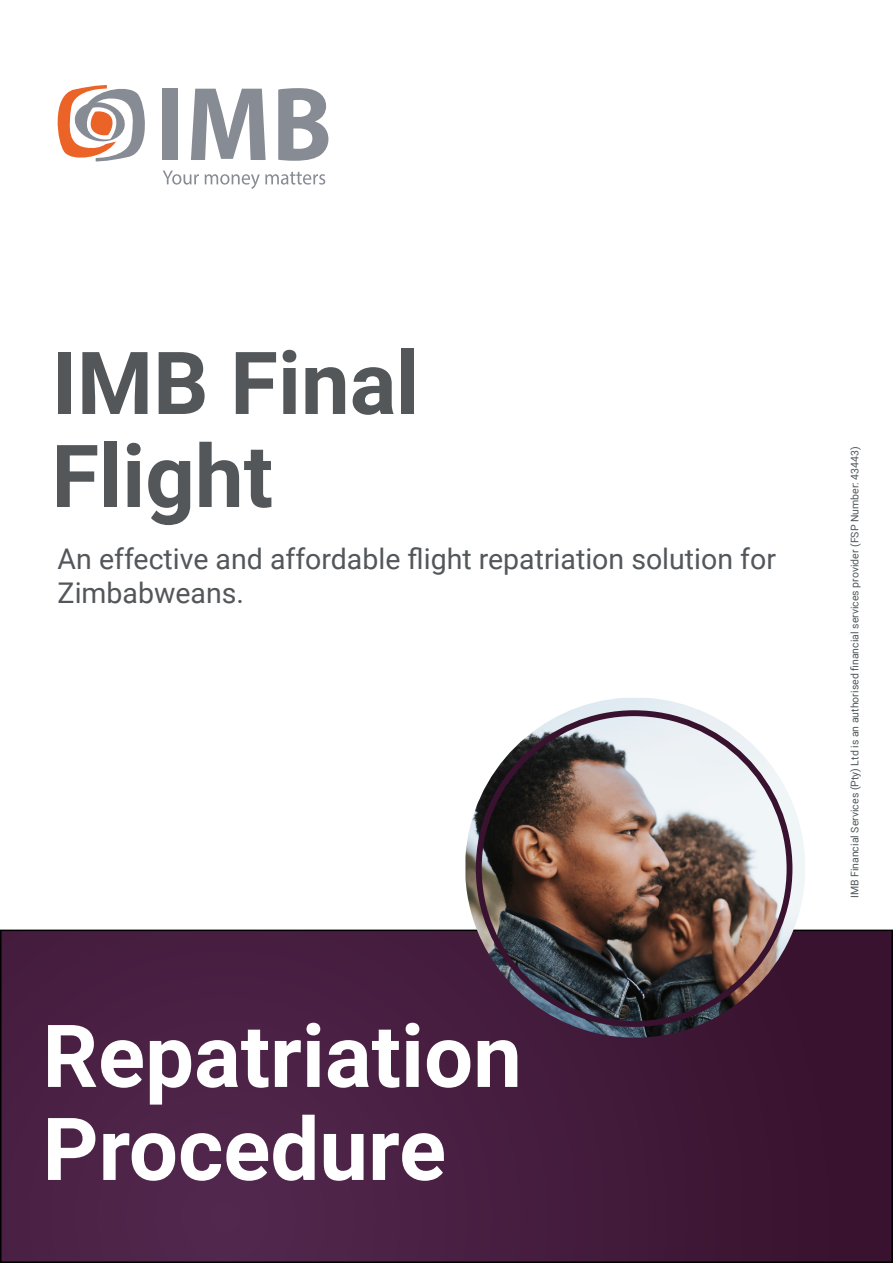
<style>
.page{position:relative;width:893px;height:1263px;background:#fff}
.page>*{position:absolute;margin:0;border:0;box-sizing:border-box;transform-origin:0 0}
.t1{font:700 87px/93px "Roboto";color:#fff}
.t2{font:700 87px/93px "Roboto";color:#53575a}
.t3{font:28.5px/34.5px "Roboto";color:#53575a}
.t4{font:10.5px "Roboto";color:#52575a}
</style>
<div class="page">
<div style="left:1px;top:930px;width:891px;height:332px;background:linear-gradient(to right,#50264c,#3a1431)"></div>
<div style="left:0;top:929px;width:893px;height:334px;border:2px solid #000"></div>
<svg style="left:163px;top:171px;width:36px;height:14px"></svg>
<svg style="left:205px;top:172px;width:120px;height:17px"></svg>
<div style="left:163px;top:89px;width:15px;height:71px;background:#878c94"></div>
<svg style="left:191px;top:89px;width:75px;height:71px"></svg>
<svg style="left:278px;top:88px;width:50px;height:73px"></svg>
<svg style="left:57px;top:85px;width:88px;height:77px"></svg>
<img style="left:465px;top:698px;width:340px;height:339px">
<h1 class="t2" style="left:51px;top:333px;width:369px">IMB Final<br>Flight</h1>
<h2 class="t3" style="left:58px;top:540px;width:720px">An effective and affordable flight repatriation solution for<br>Zimbabweans.</h2>
<h1 class="t1" style="left:43px;top:1006px;width:481px">Repatriation<br>Procedure</h1>
<p class="t4" style="left:847px;top:898px;width:453px;rotate:-90deg">IMB Financial Services (Pty) Ltd is an authorised financial services provider (FSP Number: 43443)</p>
</div>
